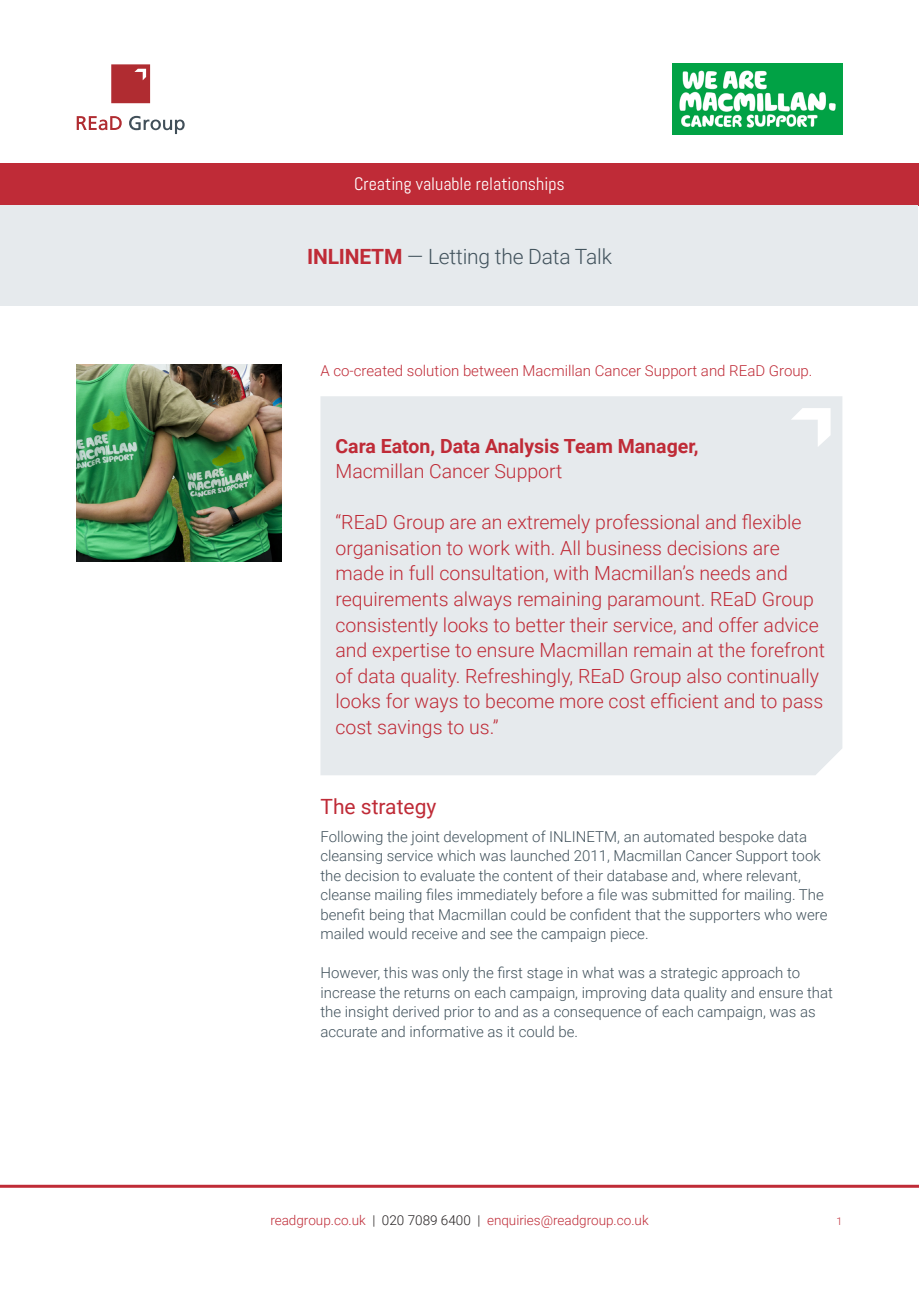
<style>
.page{position:relative;width:919px;height:1289px;background:#fff}
.page>*{position:absolute;margin:0;border:0;box-sizing:border-box;transform-origin:0 0}
.Heading_1{font:300 21px "Roboto";letter-spacing:-.01em;color:#41525c}
.Heading_1-2{font:21px "Roboto";color:#bf2b37}
.Body{font:300 19.5px/25.5px "Roboto";color:#bf2b37}
.Body-2{font:700 19.5px "Roboto";color:#bf2b37}
.t1{font:18px "Abel";color:#fff}
.Body-3{font:300 15px/19.5px "Roboto";color:#41525c}
.Body-4{font:300 15px "Roboto";color:#bf2b37}
.t2{font:300 13.5px "Roboto";color:#bf2b37}
.t3{font:300 10.5px "Roboto";color:#bf2b37}
.s1{font-weight:700;color:#bf2b37}
.s2{color:#231f20}
</style>
<div class="page">
<svg style="left:77px;top:116px;width:45px;height:14px"></svg>
<svg style="left:129px;top:116px;width:56px;height:18px"></svg>
<svg style="left:111px;top:64px;width:39px;height:39px"></svg>
<hr style="left:0;top:1184px;width:918px;height:3px;background:#bf2b37">
<div style="left:0;top:163px;width:918px;height:42px;background:#bf2b37"></div>
<div style="left:1px;top:205px;width:917px;height:101px;background:#e6eaed"></div>
<img style="left:672px;top:64px;width:170px;height:71px">
<div style="left:320px;top:396px;width:522px;height:379px;background:#e6eaed"></div>
<svg style="left:790px;top:408px;width:40px;height:39px"></svg>
<img style="left:77px;top:365px;width:204px;height:196px">
<p class="t1" style="left:354px;top:172px;width:212px">Creating valuable relationships</p>
<p class="Heading_1" style="left:307px;top:242px;width:306px"><span class="s1">INLINETM</span> — Letting the Data Talk</p>
<p class="Body-4" style="left:320px;top:360px;width:493px">A co-created solution between Macmillan Cancer Support and REaD Group.</p>
<p class="Body-2" style="left:335px;top:432px;width:364px">Cara Eaton, Data Analysis Team Manager,</p>
<p class="Body" style="left:335px;top:458px;width:228px">Macmillan Cancer Support</p>
<p class="Body" style="left:335px;top:509px;width:491px">“REaD Group are an extremely professional and flexible organisation to work with. All business decisions are made in full consultation, with Macmillan’s needs and requirements always remaining paramount. REaD Group consistently looks to better their service, and offer advice and expertise to ensure Macmillan remain at the forefront of data quality. Refreshingly, REaD Group also continually looks for ways to become more cost efficient and to pass cost savings to us.”</p>
<p class="Heading_1-2" style="left:320px;top:791px;width:117px">The strategy</p>
<p class="Body-3" style="left:320px;top:826px;width:508px">Following the joint development of INLINETM, an automated bespoke data cleansing service which was launched 2011, Macmillan Cancer Support took the decision to evaluate the content of their database and, where relevant, cleanse mailing files immediately before a file was submitted for mailing. The benefit being that Macmillan could be confident that the supporters who were mailed would receive and see the campaign piece.</p>
<p class="Body-3" style="left:320px;top:962px;width:514px">However, this was only the first stage in what was a strategic approach to increase the returns on each campaign, improving data quality and ensure that the insight derived prior to and as a consequence of each campaign, was as accurate and informative as it could be.</p>
<p class="t2" style="left:270px;top:1210px;width:380px">readgroup.co.uk <span class="s2">| 020 7089 6400 |</span> enquiries@readgroup.co.uk</p>
<p class="t3" style="left:836px;top:1213px;width:7px">1</p>
</div>
